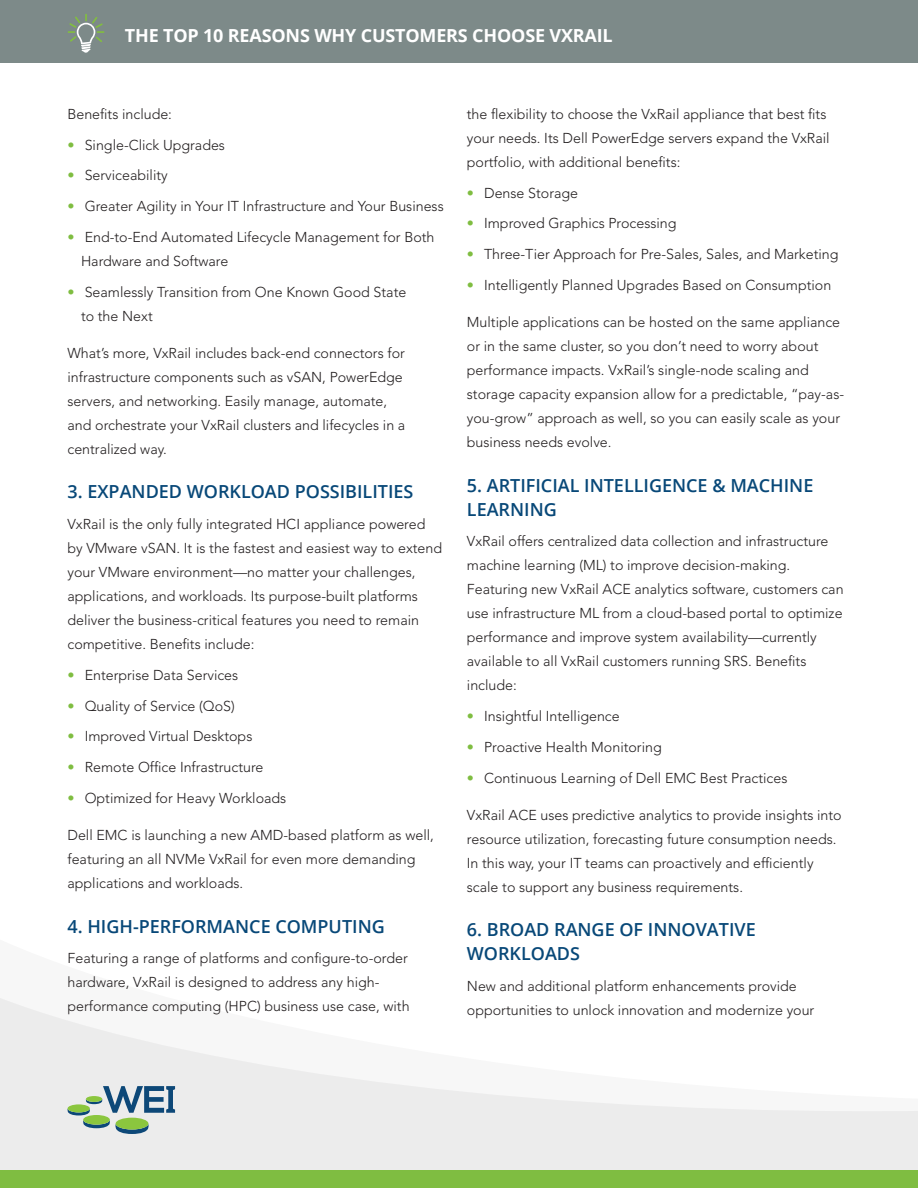
<style>
.page{position:relative;width:918px;height:1188px;background:#fff}
.page>*{position:absolute;margin:0;border:0;box-sizing:border-box;transform-origin:0 0}
.Subheads{font:600 18px/24px "Open Sans";color:#084878}
.white_headers{font:700 18px "Open Sans";letter-spacing:-.01em;color:#fff}
.body_copy{font:300 14.25px/24px "Avenir";color:#231f20}
.s1{color:#7fbd41}
</style>
<div class="page">
<svg style="left:0;top:998px;width:918px;height:172px;fill:#ececec"></svg>
<div style="left:0;top:1170px;width:918px;height:18px;background:#7fbd41"></div>
<div style="left:0;top:0;width:918px;height:63px;background:#7d8a89"></div>
<svg style="left:68px;top:14px;width:36px;height:39px"></svg>
<svg style="left:68px;top:1086px;width:107px;height:48px;background:#a6bdb6"></svg>
<p class="white_headers" style="left:125px;top:23px;width:489px">THE TOP 10 REASONS WHY CUSTOMERS CHOOSE VXRAIL</p>
<p class="body_copy" style="left:68px;top:102px;width:106px">Benefits include:</p>
<p class="body_copy" style="left:68px;top:133px;width:159px"><span class="s1">•</span> ●Single-Click Upgrades</p>
<p class="body_copy" style="left:68px;top:163px;width:102px"><span class="s1">•</span> ●Serviceability</p>
<p class="body_copy" style="left:68px;top:194px;width:378px"><span class="s1">•</span> ●Greater Agility in Your IT Infrastructure and Your Business</p>
<p class="body_copy" style="left:81px;top:225px;width:355px;text-indent:-14px"><span class="s1">•</span> ●End-to-End Automated Lifecycle Management for Both<br>Hardware and Software</p>
<p class="body_copy" style="left:81px;top:280px;width:327px;text-indent:-14px"><span class="s1">•</span> ●Seamlessly Transition from One Known Good State to the Next</p>
<p class="body_copy" style="left:68px;top:341px;width:339px">What’s more, VxRail includes back-end connectors for infrastructure components such as vSAN, PowerEdge servers, and networking. Easily manage, automate, and orchestrate your VxRail clusters and lifecycles in a centralized way.</p>
<p class="Subheads" style="left:68px;top:479px;width:348px">3. EXPANDED WORKLOAD POSSIBILITIES</p>
<p class="body_copy" style="left:68px;top:512px;width:376px">VxRail is the only fully integrated HCI appliance powered by VMware vSAN. It is the fastest and easiest way to extend your VMware environment—no matter your challenges, applications, and workloads. Its purpose-built platforms deliver the business-critical features you need to remain competitive. Benefits include:</p>
<p class="body_copy" style="left:68px;top:663px;width:172px"><span class="s1">•</span> ●Enterprise Data Services</p>
<p class="body_copy" style="left:68px;top:694px;width:169px"><span class="s1">•</span> ●Quality of Service (QoS)</p>
<p class="body_copy" style="left:68px;top:724px;width:186px"><span class="s1">•</span> ●Improved Virtual Desktops</p>
<p class="body_copy" style="left:68px;top:755px;width:197px"><span class="s1">•</span> ●Remote Office Infrastructure</p>
<p class="body_copy" style="left:68px;top:786px;width:220px"><span class="s1">•</span> ●Optimized for Heavy Workloads</p>
<p class="body_copy" style="left:68px;top:823px;width:368px">Dell EMC is launching a new AMD-based platform as well, featuring an all NVMe VxRail for even more demanding applications and workloads.</p>
<p class="Subheads" style="left:68px;top:914px;width:319px">4. HIGH-PERFORMANCE COMPUTING</p>
<p class="body_copy" style="left:68px;top:946px;width:344px">Featuring a range of platforms and configure-to-order hardware, VxRail is designed to address any high&shy;performance computing (HPC) business use case, with</p>
<p class="body_copy" style="left:467px;top:102px;width:364px">the flexibility to choose the VxRail appliance that best fits your needs. Its Dell PowerEdge servers expand the VxRail portfolio, with additional benefits:</p>
<p class="body_copy" style="left:467px;top:181px;width:113px"><span class="s1">•</span> ●Dense Storage</p>
<p class="body_copy" style="left:467px;top:211px;width:211px"><span class="s1">•</span> ●Improved Graphics Processing</p>
<p class="body_copy" style="left:467px;top:242px;width:373px"><span class="s1">•</span> ●Three-Tier Approach for Pre-Sales, Sales, and Marketing</p>
<p class="body_copy" style="left:467px;top:273px;width:366px"><span class="s1">•</span> ●Intelligently Planned Upgrades Based on Consumption</p>
<p class="body_copy" style="left:467px;top:310px;width:379px">Multiple applications can be hosted on the same appliance or in the same cluster, so you don’t need to worry about performance impacts. VxRail’s single-node scaling and storage capacity expansion allow for a predictable, “pay-as&shy;you-grow” approach as well, so you can easily scale as your business needs evolve.</p>
<p class="Subheads" style="left:467px;top:473px;width:348px">5. ARTIFICIAL INTELLIGENCE &amp; MACHINE<br>LEARNING</p>
<p class="body_copy" style="left:467px;top:529px;width:378px">VxRail offers centralized data collection and infrastructure machine learning (ML) to improve decision-making.<br>Featuring new VxRail ACE analytics software, customers can use infrastructure ML from a cloud-based portal to optimize performance and improve system availability—currently available to all VxRail customers running SRS. Benefits include:</p>
<p class="body_copy" style="left:467px;top:704px;width:154px"><span class="s1">•</span> ●Insightful Intelligence</p>
<p class="body_copy" style="left:467px;top:735px;width:196px"><span class="s1">•</span> ●Proactive Health Monitoring</p>
<p class="body_copy" style="left:467px;top:766px;width:322px"><span class="s1">•</span> ●Continuous Learning of Dell EMC Best Practices</p>
<p class="body_copy" style="left:467px;top:803px;width:376px">VxRail ACE uses predictive analytics to provide insights into resource utilization, forecasting future consumption needs.<br>In this way, your IT teams can proactively and efficiently scale to support any business requirements.</p>
<p class="Subheads" style="left:467px;top:917px;width:290px">6. BROAD RANGE OF INNOVATIVE<br>WORKLOADS</p>
<p class="body_copy" style="left:467px;top:974px;width:349px">New and additional platform enhancements provide opportunities to unlock innovation and modernize your</p>
</div>
